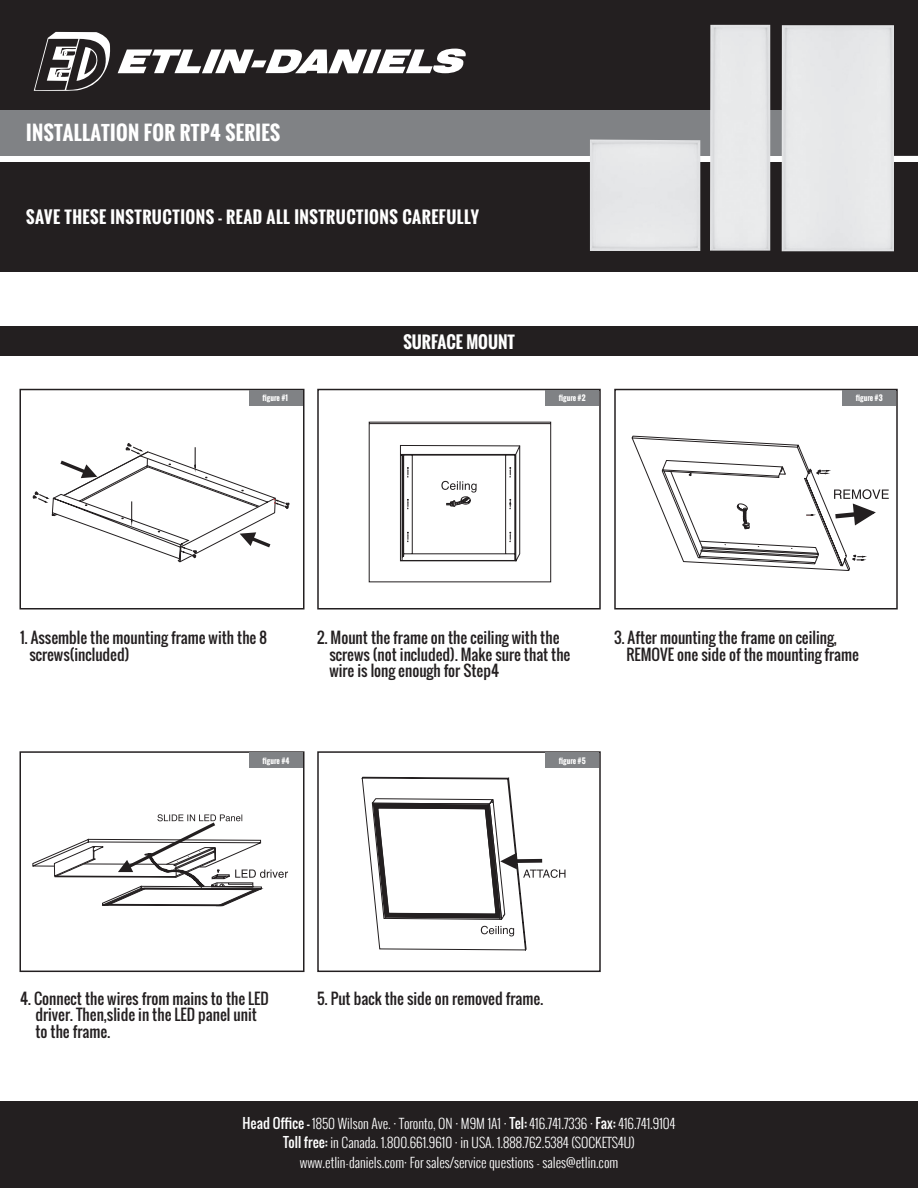
<style>
.page{position:relative;width:918px;height:1188px;background:#fff}
.page>*{position:absolute;margin:0;border:0;box-sizing:border-box;transform-origin:0 0}
.t1{font:700 19.5px "Oswald";letter-spacing:.02em;color:#fff}
.t2{font:700 16.5px "Oswald";letter-spacing:.03em;color:#fff}
.t3{font:700 16.5px "Oswald";color:#fff}
.t4{font:15px/16.5px "Oswald";color:#231f20}
.t5{font:300 13.5px/19.5px "Oswald";color:#fff;text-align:center}
.t6{font:700 7.35px "Oswald";color:#fff}
.s1{font-weight:400}
</style>
<div class="page">
<div style="left:0;top:46px;width:918px;height:110px;background:#808285"></div>
<div style="left:0;top:0;width:918px;height:109px;background:#231f20"></div>
<svg style="left:34px;top:32px;width:77px;height:59px"></svg>
<svg style="left:118px;top:49px;width:348px;height:24px"></svg>
<svg style="left:894px;top:109px;width:24px;height:47px"></svg>
<div style="left:0;top:163px;width:918px;height:109px;background:#231f20"></div>
<img style="left:590px;top:25px;width:304px;height:226px">
<div style="left:0;top:1101px;width:918px;height:87px;background:#231f20"></div>
<div style="left:20px;top:389px;width:284px;height:221px;border:2px solid #231f20"></div>
<div style="left:20px;top:751px;width:284px;height:221px;border:2px solid #231f20"></div>
<div style="left:317px;top:389px;width:284px;height:221px;border:2px solid #231f20"></div>
<div style="left:317px;top:751px;width:284px;height:221px;border:2px solid #231f20"></div>
<div style="left:614px;top:389px;width:284px;height:221px;border:2px solid #231f20"></div>
<div style="left:0;top:326px;width:918px;height:30px;background:#231f20"></div>
<svg style="left:32px;top:443px;width:258px;height:120px"></svg>
<div style="left:249px;top:390px;width:54px;height:15px;background:#808285"></div>
<div style="left:249px;top:753px;width:54px;height:15px;background:#808285"></div>
<div style="left:545px;top:753px;width:54px;height:15px;background:#808285"></div>
<div style="left:545px;top:390px;width:54px;height:15px;background:#808285"></div>
<div style="left:842px;top:390px;width:54px;height:15px;background:#808285"></div>
<svg style="left:631px;top:435px;width:258px;height:136px"></svg>
<svg style="left:32px;top:814px;width:256px;height:92px"></svg>
<svg style="left:361px;top:777px;width:204px;height:174px"></svg>
<svg style="left:369px;top:422px;width:182px;height:160px"></svg>
<h1 class="t1" style="left:26px;top:118px;width:256px">INSTALLATION FOR RTP4 SERIES</h1>
<p class="t2" style="left:26px;top:205px;width:454px">SAVE THESE INSTRUCTIONS - READ ALL INSTRUCTIONS CAREFULLY</p>
<p class="t6" style="left:263px;top:392px;width:27px">figure #1</p>
<p class="t3" style="left:403px;top:329px;width:113px">SURFACE MOUNT</p>
<p class="t6" style="left:559px;top:392px;width:28px">figure #2</p>
<p class="t6" style="left:856px;top:392px;width:28px">figure #3</p>
<p class="t4" style="left:29px;top:630px;width:239px;text-indent:-9px">1. Assemble the mounting frame with the 8 screws(included)</p>
<p class="t4" style="left:329px;top:630px;width:243px;text-indent:-12px">2. Mount the frame on the ceiling with the screws (not included). Make sure that the wire is long enough for Step4</p>
<p class="t4" style="left:626px;top:630px;width:234px;text-indent:-12px">3. After mounting the frame on ceiling,<br>REMOVE one side of the mounting frame</p>
<p class="t6" style="left:263px;top:755px;width:28px">figure #4</p>
<p class="t6" style="left:559px;top:755px;width:28px">figure #5</p>
<p class="t4" style="left:35px;top:990px;width:235px;text-indent:-15px">4. Connect the wires from mains to the LED driver. Then,slide in the LED panel unit to the frame.</p>
<p class="t4" style="left:317px;top:990px;width:227px">5. Put back the side on removed frame.</p>
<p class="t5" style="left:243px;top:1113px;width:434px"><span class="s1">Head Office -</span> 1850 Wilson Ave. · Toronto, ON · M9M 1A1 · <span class="s1">Tel:</span> 416.741.7336 · <span class="s1">Fax:</span> 416.741.9104<br><span class="s1">Toll free:</span> in Canada. 1.800.661.9610 · in USA. 1.888.762.5384 (SOCKETS4U) www.etlin-daniels.com· For sales/service questions - sales@etlin.com</p>
</div>
